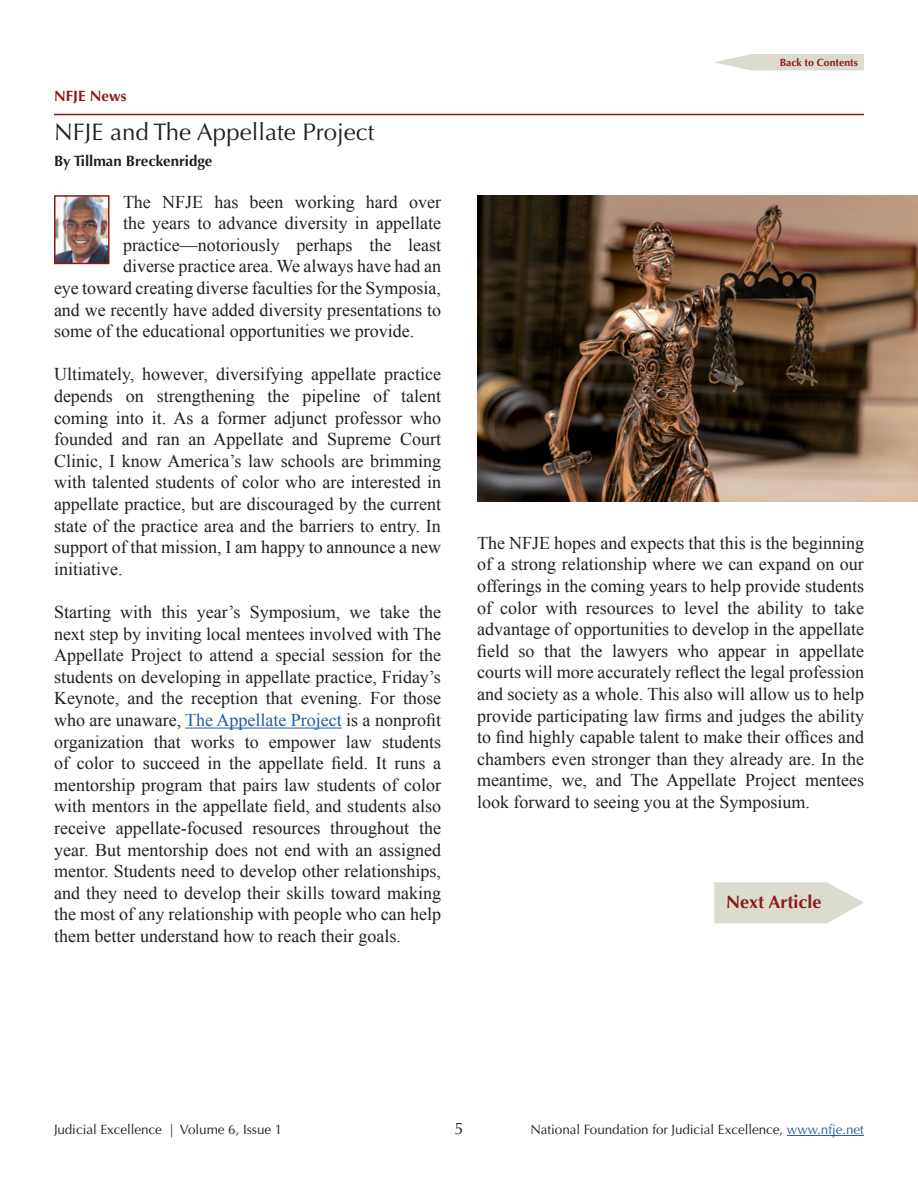
<style>
.page{position:relative;width:918px;height:1188px;background:#fff}
.page>*{position:absolute;margin:0;border:0;box-sizing:border-box;transform-origin:0 0}
.t1{font:24px "Optima";color:#231f20}
.t2{font:18px/21.6px "Times New Roman";color:#231f20;text-align:justify}
.t3{font:700 18px "Optima";color:#8d191c}
.t4{font:16.5px "Optima LT Pro";color:#231f20}
.t5{font:700 15px "Optima";color:#231f20}
.t6{font:700 15px "Optima";color:#8d191c}
.t7{font:13.5px "Optima LT Pro";letter-spacing:-.005em;color:#231f20}
.t8{font:700 10.5px "Optima";color:#8d191c}
.s1{color:#215e9e}
</style>
<div class="page">
<hr style="left:787px;top:1135px;width:77px;height:1px;background:#215e9e">
<svg style="left:715px;top:54px;width:149px;height:16px;background:#e0dfd4"></svg>
<hr style="left:185px;top:728px;width:157px;height:1px;background:#215e9e">
<hr style="left:54px;top:114px;width:810px;height:1px;background:#8d191c">
<img style="left:477px;top:195px;width:441px;height:306px">
<img style="left:57px;top:198px;width:50px;height:63px">
<div style="left:54px;top:195px;width:56px;height:69px;border:2px solid #8d191c"></div>
<svg style="left:714px;top:882px;width:150px;height:41px;background:#e0dfd5"></svg>
<p class="t6" style="left:54px;top:87px;width:74px">NFJE News</p>
<h1 class="t1" style="left:54px;top:118px;width:322px">NFJE and The Appellate Project</h1>
<p class="t5" style="left:54px;top:152px;width:160px">By Tillman Breckenridge</p>
<p class="t2" style="left:123px;top:191px;width:320px">The NFJE has been working hard over</p>
<p class="t2" style="left:123px;top:212px;width:320px">the years to advance diversity in appellate</p>
<p class="t2" style="left:123px;top:234px;width:320px">practice—notoriously perhaps the least</p>
<p class="t2" style="left:123px;top:255px;width:320px">diverse practice area. We always have had an</p>
<p class="t2" style="left:54px;top:277px;width:389px">eye toward creating diverse faculties for the Symposia,</p>
<p class="t2" style="left:54px;top:299px;width:389px">and we recently have added diversity presentations to</p>
<p class="t2" style="left:54px;top:320px;width:362px">some of the educational opportunities we provide.</p>
<p class="t2" style="left:54px;top:363px;width:389px">Ultimately, however, diversifying appellate practice depends on strengthening the pipeline of talent coming into it. As a former adjunct professor who founded and ran an Appellate and Supreme Court Clinic, I know America’s law schools are brimming with talented students of color who are interested in appellate practice, but are discouraged by the current state of the practice area and the barriers to entry. In support of that mission, I am happy to announce a new initiative.</p>
<p class="t2" style="left:54px;top:601px;width:389px">Starting with this year’s Symposium, we take the next step by inviting local mentees involved with The Appellate Project to attend a special session for the students on developing in appellate practice, Friday’s Keynote, and the reception that evening. For those who are unaware, <span class="s1">The Appellate Project</span> is a nonprofit organization that works to empower law students of color to succeed in the appellate field. It runs a mentorship program that pairs law students of color with mentors in the appellate field, and students also receive appellate-focused resources throughout the year. But mentorship does not end with an assigned mentor. Students need to develop other relationships, and they need to develop their skills toward making the most of any relationship with people who can help them better understand how to reach their goals.</p>
<p class="t8" style="left:780px;top:56px;width:79px">Back to Contents</p>
<p class="t2" style="left:477px;top:532px;width:389px">The NFJE hopes and expects that this is the beginning of a strong relationship where we can expand on our offerings in the coming years to help provide students of color with resources to level the ability to take advantage of opportunities to develop in the appellate field so that the lawyers who appear in appellate courts will more accurately reflect the legal profession and society as a whole. This also will allow us to help provide participating law firms and judges the ability to find highly capable talent to make their offices and chambers even stronger than they already are. In the meantime, we, and The Appellate Project mentees look forward to seeing you at the Symposium.</p>
<p class="t3" style="left:726px;top:892px;width:97px">Next Article</p>
<p class="t7" style="left:54px;top:1121px;width:230px">Judicial Excellence | Volume 6, Issue 1</p>
<p class="t4" style="left:454px;top:1118px;width:11px">5</p>
<p class="t7" style="left:530px;top:1121px;width:335px">National Foundation for Judicial Excellence, <span class="s1">www.nfje.net</span></p>
</div>
